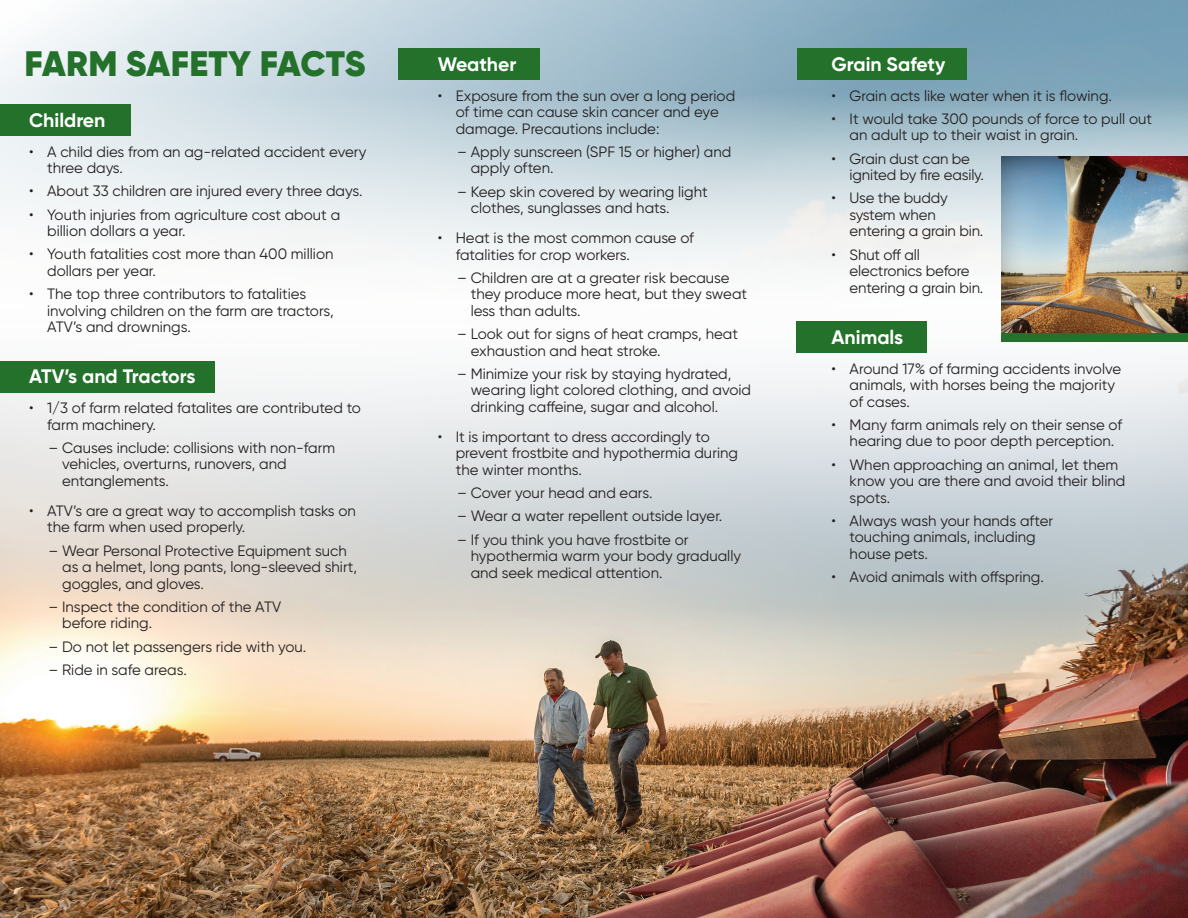
<style>
.page{position:relative;width:1188px;height:918px;background:#fff}
.page>*{position:absolute;margin:0;border:0;box-sizing:border-box;transform-origin:0 0}
.t1{font:900 35.4px "Gilroy";letter-spacing:.005em;color:#23712a}
.t2{font:700 19.5px "Gilroy";color:#fff}
.t3{font:15px/16.5px "Gilroy";color:#231f20}
</style>
<div class="page">
<img style="left:0;top:0;width:1188px;height:267px">
<img style="left:0;top:321px;width:1188px;height:597px">
<div style="left:1001px;top:209px;width:187px;height:133px;background:#23712a"></div>
<div style="left:999px;top:154px;width:189px;height:180px;background:#231f20;opacity:.33"></div>
<div style="left:0;top:105px;width:131px;height:31px;background:#23712a"></div>
<div style="left:398px;top:48px;width:142px;height:32px;background:#23712a"></div>
<div style="left:797px;top:48px;width:170px;height:32px;background:#23712a"></div>
<div style="left:797px;top:321px;width:130px;height:32px;background:#23712a"></div>
<div style="left:0;top:361px;width:215px;height:32px;background:#23712a"></div>
<h1 class="t1" style="left:24px;top:41px;width:343px">FARM SAFETY FACTS</h1>
<h2 class="t2" style="left:29px;top:108px;width:78px">Children</h2>
<p class="t3" style="left:47px;top:143px;width:321px;text-indent:-18px">• A child dies from an ag-related accident every three days.</p>
<p class="t3" style="left:29px;top:183px;width:335px">• About 33 children are injured every three days.</p>
<p class="t3" style="left:47px;top:206px;width:295px;text-indent:-18px">• Youth injuries from agriculture cost about a billion dollars a year.</p>
<p class="t3" style="left:47px;top:246px;width:288px;text-indent:-18px">• Youth fatalities cost more than 400 million dollars per year.</p>
<p class="t3" style="left:47px;top:285px;width:288px;text-indent:-18px">• The top three contributors to fatalities involving children on the farm are tractors,<br>ATV’s and drownings.</p>
<h2 class="t2" style="left:29px;top:364px;width:168px">ATV’s and Tractors</h2>
<p class="t3" style="left:47px;top:399px;width:315px;text-indent:-18px">• 1/3 of farm related fatalites are contributed to farm machinery.</p>
<p class="t3" style="left:62px;top:439px;width:275px;text-indent:-14px">– Causes include: collisions with non-farm vehicles, overturns, runovers, and entanglements.</p>
<p class="t3" style="left:47px;top:502px;width:310px;text-indent:-18px">• ATV’s are a great way to accomplish tasks on the farm when used properly.</p>
<p class="t3" style="left:62px;top:542px;width:296px;text-indent:-14px">– Wear Personal Protective Equipment such as a helmet, long pants, long-sleeved shirt, goggles, and gloves.</p>
<p class="t3" style="left:62px;top:598px;width:221px;text-indent:-14px">– Inspect the condition of the ATV before riding.</p>
<p class="t3" style="left:49px;top:638px;width:259px">– Do not let passengers ride with you.</p>
<p class="t3" style="left:49px;top:661px;width:140px">– Ride in safe areas.</p>
<h2 class="t2" style="left:438px;top:52px;width:80px">Weather</h2>
<p class="t3" style="left:456px;top:87px;width:281px;text-indent:-18px">• Exposure from the sun over a long period of time can cause skin cancer and eye damage. Precautions include:</p>
<p class="t3" style="left:471px;top:143px;width:262px;text-indent:-14px">– Apply sunscreen (SPF 15 or higher) and apply often.</p>
<p class="t3" style="left:471px;top:183px;width:238px;text-indent:-14px">– Keep skin covered by wearing light clothes, sunglasses and hats.</p>
<p class="t3" style="left:456px;top:229px;width:240px;text-indent:-18px">• Heat is the most common cause of fatalities for crop workers.</p>
<p class="t3" style="left:471px;top:269px;width:278px;text-indent:-14px">– Children are at a greater risk because they produce more heat, but they sweat less than adults.</p>
<p class="t3" style="left:471px;top:325px;width:269px;text-indent:-14px">– Look out for signs of heat cramps, heat exhaustion and heat stroke.</p>
<p class="t3" style="left:471px;top:365px;width:282px;text-indent:-14px">– Minimize your risk by staying hydrated, wearing light colored clothing, and avoid drinking caffeine, sugar and alcohol.</p>
<p class="t3" style="left:456px;top:428px;width:284px;text-indent:-18px">• It is important to dress accordingly to prevent frostbite and hypothermia during the winter months.</p>
<p class="t3" style="left:457px;top:484px;width:197px">– Cover your head and ears.</p>
<p class="t3" style="left:457px;top:508px;width:267px">– Wear a water repellent outside layer.</p>
<p class="t3" style="left:471px;top:531px;width:272px;text-indent:-14px">– If you think you have frostbite or hypothermia warm your body gradually and seek medical attention.</p>
<h2 class="t2" style="left:832px;top:52px;width:115px">Grain Safety</h2>
<p class="t3" style="left:832px;top:87px;width:282px">• Grain acts like water when it is flowing.</p>
<p class="t3" style="left:850px;top:110px;width:304px;text-indent:-18px">• It would take 300 pounds of force to pull out an adult up to their waist in grain.</p>
<p class="t3" style="left:850px;top:150px;width:136px;text-indent:-18px">• Grain dust can be ignited by fire easily.</p>
<p class="t3" style="left:850px;top:190px;width:135px;text-indent:-18px">• Use the buddy system when entering a grain bin.</p>
<p class="t3" style="left:850px;top:246px;width:135px;text-indent:-18px">• Shut off all electronics before entering a grain bin.</p>
<h2 class="t2" style="left:832px;top:325px;width:73px">Animals</h2>
<p class="t3" style="left:850px;top:360px;width:273px;text-indent:-18px">• Around 17% of farming accidents involve animals, with horses being the majority of cases.</p>
<p class="t3" style="left:850px;top:416px;width:274px;text-indent:-18px">• Many farm animals rely on their sense of hearing due to poor depth perception.</p>
<p class="t3" style="left:850px;top:456px;width:277px;text-indent:-18px">• When approaching an animal, let them know you are there and avoid their blind spots.</p>
<p class="t3" style="left:850px;top:512px;width:205px;text-indent:-18px">• Always wash your hands after touching animals, including house pets.</p>
<p class="t3" style="left:832px;top:568px;width:214px">• Avoid animals with offspring.</p>
</div>
